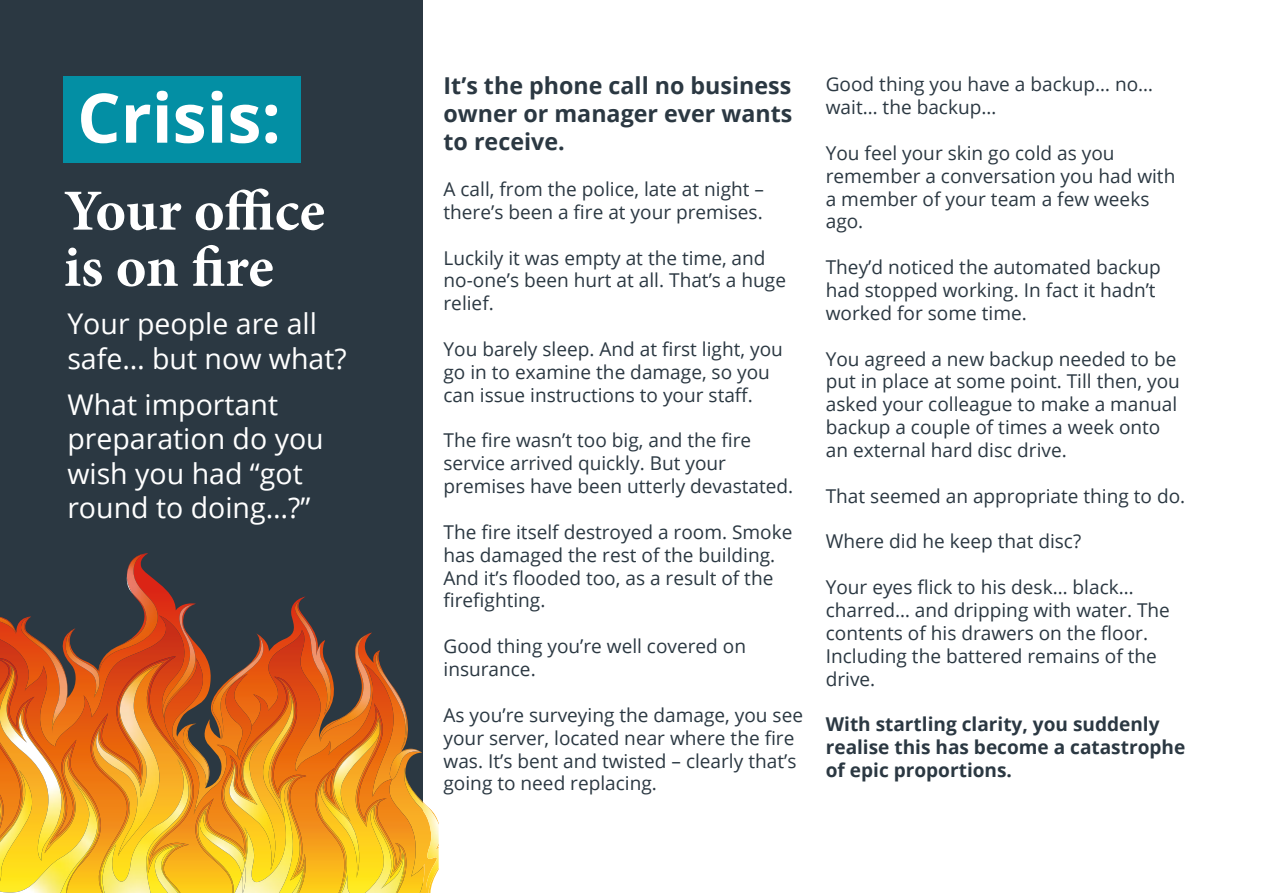
<style>
.page{position:relative;width:1263px;height:893px;background:#fff}
.page>*{position:absolute;margin:0;border:0;box-sizing:border-box;transform-origin:0 0}
.t1{font:700 68.4px "Open Sans";color:#fff}
.t2{font:700 58.2px/56.2px "Minion Pro";letter-spacing:-.01em;color:#fff}
.t3{font:28.5px/34.2px "Open Sans";color:#fff}
.t4{font:700 23.25px/27.9px "Open Sans";color:#2b3842;text-align:justify}
.t5{font:19.05px/22.8px "Open Sans";color:#2b3842}
.t6{font:700 19.05px/22.8px "Open Sans";color:#2b3842}
</style>
<div class="page">
<div style="left:0;top:0;width:422px;height:893px;background:#2b3842"></div>
<div style="left:64px;top:77px;width:237px;height:86px;background:#038fa4"></div>
<svg style="left:16px;top:582px;width:297px;height:233px"></svg>
<svg style="left:0;top:629px;width:245px;height:28px"></svg>
<img style="left:0;top:617px;width:16px;height:17px">
<img style="left:21px;top:617px;width:46px;height:40px">
<img style="left:66px;top:630px;width:33px;height:27px">
<img style="left:99px;top:554px;width:59px;height:102px">
<img style="left:163px;top:604px;width:32px;height:52px">
<img style="left:212px;top:636px;width:51px;height:21px">
<img style="left:295px;top:598px;width:25px;height:117px">
<img style="left:320px;top:634px;width:51px;height:69px">
<img style="left:375px;top:652px;width:28px;height:51px">
<img style="left:407px;top:749px;width:14px;height:14px">
<img style="left:407px;top:767px;width:32px;height:126px">
<img style="left:313px;top:703px;width:94px;height:190px">
<img style="left:313px;top:708px;width:92px;height:185px">
<img style="left:0;top:657px;width:304px;height:236px">
<svg style="left:316px;top:718px;width:89px;height:175px;background:#eda222"></svg>
<h1 class="t1" style="left:77px;top:70px;width:205px">Crisis:</h1>
<h2 class="t2" style="left:64px;top:182px;width:263px">Your office is on fire</h2>
<h3 class="t3" style="left:67px;top:306px;width:281px">Your people are all safe… but now what?</h3>
<h3 class="t3" style="left:67px;top:387px;width:258px">What important preparation do you wish you had “got round to doing…?”</h3>
<p class="t4" style="left:443px;top:71px;width:350px">It’s the phone call no business owner or manager ever wants to receive.</p>
<p class="t5" style="left:443px;top:177px;width:322px">A call, from the police, late at night – there’s been a fire at your premises.</p>
<p class="t5" style="left:443px;top:246px;width:344px">Luckily it was empty at the time, and no-one’s been hurt at all. That’s a huge relief.</p>
<p class="t5" style="left:443px;top:337px;width:341px">You barely sleep. And at first light, you go in to examine the damage, so you can issue instructions to your staff.</p>
<p class="t5" style="left:443px;top:429px;width:351px">The fire wasn’t too big, and the fire service arrived quickly. But your premises have been utterly devastated.</p>
<p class="t5" style="left:443px;top:520px;width:350px">The fire itself destroyed a room. Smoke has damaged the rest of the building.<br>And it’s flooded too, as a result of the firefighting.</p>
<p class="t5" style="left:443px;top:634px;width:304px">Good thing you’re well covered on insurance.</p>
<p class="t5" style="left:443px;top:703px;width:361px">As you’re surveying the damage, you see your server, located near where the fire was. It’s bent and twisted – clearly that’s going to need replacing.</p>
<p class="t5" style="left:826px;top:72px;width:329px">Good thing you have a backup… no… wait… the backup…</p>
<p class="t5" style="left:826px;top:141px;width:351px">You feel your skin go cold as you remember a conversation you had with a member of your team a few weeks ago.</p>
<p class="t5" style="left:826px;top:255px;width:337px">They’d noticed the automated backup had stopped working. In fact it hadn’t worked for some time.</p>
<p class="t5" style="left:826px;top:347px;width:356px">You agreed a new backup needed to be put in place at some point. Till then, you asked your colleague to make a manual backup a couple of times a week onto an external hard disc drive.</p>
<p class="t5" style="left:826px;top:484px;width:361px">That seemed an appropriate thing to do.</p>
<p class="t5" style="left:826px;top:530px;width:257px">Where did he keep that disc?</p>
<p class="t5" style="left:826px;top:575px;width:346px">Your eyes flick to his desk… black… charred… and dripping with water. The contents of his drawers on the floor.<br>Including the battered remains of the drive.</p>
<p class="t6" style="left:826px;top:712px;width:361px">With startling clarity, you suddenly realise this has become a catastrophe of epic proportions.</p>
</div>
